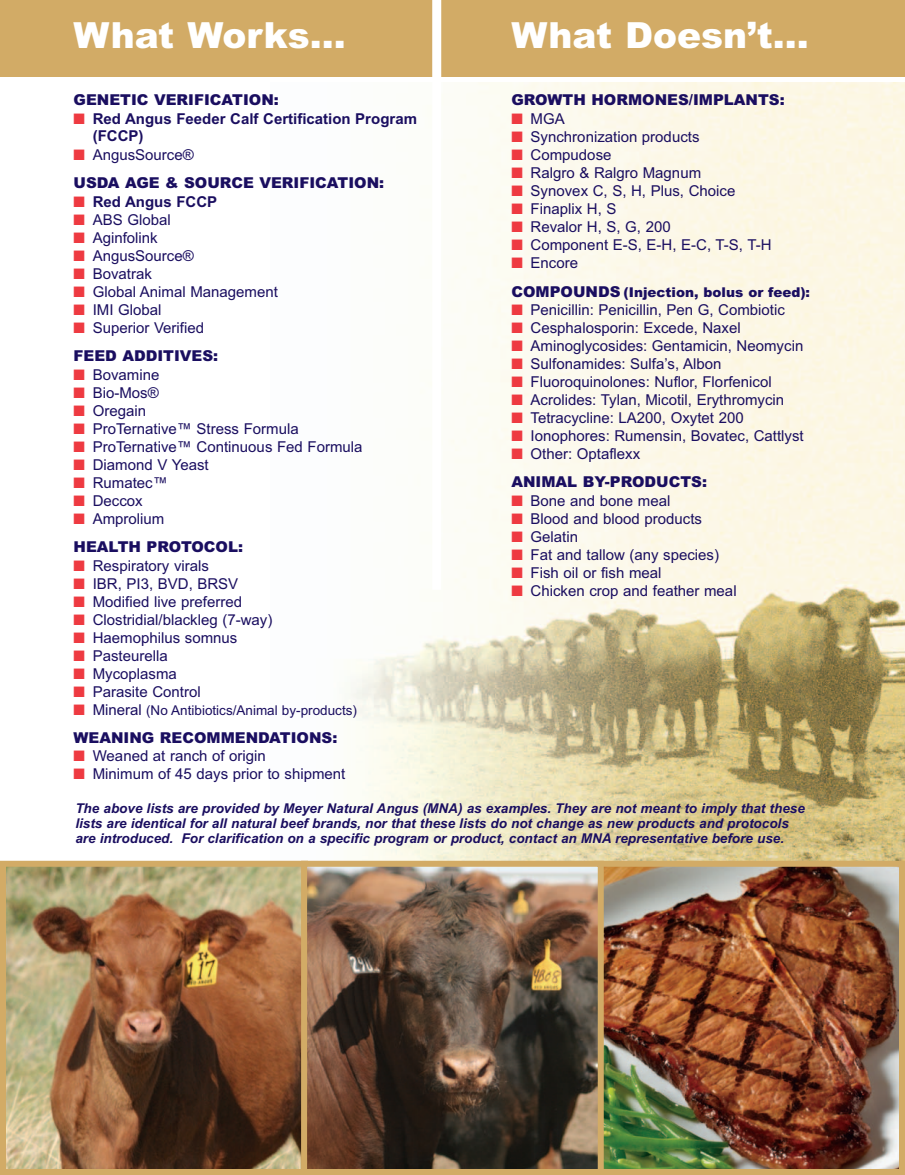
<style>
.page{position:relative;width:905px;height:1175px;background:#fff}
.page>*{position:absolute;margin:0;border:0;box-sizing:border-box;transform-origin:0 0}
.t1{font:900 36px "Arial";color:#fff}
.t2{font:15px/28.2px "Arial";color:#1a0e60}
.t3{font:900 15px/28.2px "Arial";color:#1a0e60}
.t4{font:700 15px/17.5px "Arial";color:#1a0e60}
.t5{font:italic 700 13.5px/15px "Arial";color:#1a0e60}
.t6{font:13.5px "Arial";color:#1a0e60}
.t7{font:900 13.5px "Arial";color:#1a0e60}
.s1{color:#ee3a41}
.s2{font-weight:400}
.s3{font-weight:900}
.s4{font-size:15px}
</style>
<div class="page">
<img style="left:349px;top:83px;width:555px;height:777px">
<div style="left:0;top:0;width:904px;height:76px;background:#d2ab66"></div>
<div style="left:432px;top:0;width:9px;height:590px;background:#fff"></div>
<img style="left:603px;top:867px;width:294px;height:300px">
<div style="left:594px;top:860px;width:310px;height:314px;border:6px solid #d2ab66"></div>
<img style="left:7px;top:867px;width:294px;height:300px">
<div style="left:0;top:860px;width:308px;height:314px;border:6px solid #d2ab66"></div>
<svg style="left:308px;top:867px;width:288px;height:300px;background:#634e3e"></svg>
<div style="left:301px;top:860px;width:302px;height:314px;border:6px solid #d2ab66"></div>
<h1 class="t1" style="left:74px;top:15px;width:274px">What Works…</h1>
<p class="t3" style="left:74px;top:86px;width:207px">GENETIC VERIFICATION:</p>
<p class="t4" style="left:93px;top:110px;width:326px;text-indent:-19px"><span class="s1">■</span> Red Angus Feeder Calf Certification Program (FCCP)</p>
<p class="t3" style="left:74px;top:141px;width:312px"><span class="s1">■</span> <span class="s2">AngusSource®<br></span>USDA AGE &amp; SOURCE VERIFICATION:</p>
<p class="t4" style="left:74px;top:193px;width:145px"><span class="s1">■</span> Red Angus FCCP</p>
<p class="t2" style="left:74px;top:205px;width:99px"><span class="s1">■</span> ABS Global</p>
<p class="t2" style="left:74px;top:223px;width:86px"><span class="s1">■</span> Aginfolink</p>
<p class="t2" style="left:74px;top:241px;width:122px"><span class="s1">■</span> AngusSource®</p>
<p class="t2" style="left:74px;top:259px;width:80px"><span class="s1">■</span> Bovatrak</p>
<p class="t2" style="left:74px;top:277px;width:206px"><span class="s1">■</span> Global Animal Management</p>
<p class="t2" style="left:74px;top:295px;width:89px"><span class="s1">■</span> IMI Global</p>
<p class="t2" style="left:74px;top:313px;width:146px"><span class="s1">■</span> Superior Verified<br><span class="s3">FEED ADDITIVES:</span></p>
<p class="t2" style="left:74px;top:360px;width:87px"><span class="s1">■</span> Bovamine</p>
<p class="t2" style="left:74px;top:378px;width:87px"><span class="s1">■</span> Bio-Mos®</p>
<p class="t2" style="left:74px;top:396px;width:74px"><span class="s1">■</span> Oregain</p>
<p class="t2" style="left:74px;top:414px;width:227px"><span class="s1">■</span> ProTernative™ Stress Formula</p>
<p class="t2" style="left:74px;top:432px;width:290px"><span class="s1">■</span> ProTernative™ Continuous Fed Formula</p>
<p class="t2" style="left:74px;top:450px;width:137px"><span class="s1">■</span> Diamond V Yeast</p>
<p class="t2" style="left:74px;top:468px;width:96px"><span class="s1">■</span> Rumatec™</p>
<p class="t2" style="left:74px;top:486px;width:71px"><span class="s1">■</span> Deccox</p>
<p class="t3" style="left:74px;top:504px;width:171px"><span class="s1">■</span> <span class="s2">Amprolium<br></span>HEALTH PROTOCOL:</p>
<p class="t2" style="left:74px;top:551px;width:137px"><span class="s1">■</span> Respiratory virals</p>
<p class="t2" style="left:74px;top:569px;width:166px"><span class="s1">■</span> IBR, PI3, BVD, BRSV</p>
<p class="t2" style="left:74px;top:587px;width:170px"><span class="s1">■</span> Modified live preferred</p>
<p class="t2" style="left:74px;top:605px;width:200px"><span class="s1">■</span> Clostridial/blackleg (7-way)</p>
<p class="t2" style="left:74px;top:623px;width:165px"><span class="s1">■</span> Haemophilus somnus</p>
<p class="t2" style="left:74px;top:641px;width:96px"><span class="s1">■</span> Pasteurella</p>
<p class="t2" style="left:74px;top:659px;width:105px"><span class="s1">■</span> Mycoplasma</p>
<p class="t2" style="left:74px;top:677px;width:129px"><span class="s1">■</span> Parasite Control</p>
<p class="t6" style="left:74px;top:702px;width:285px"><span class="s1">■</span> <span class="s4">Mineral</span> (No Antibiotics/Animal by-products)</p>
<p class="t3" style="left:74px;top:723px;width:265px">WEANING RECOMMENDATIONS:</p>
<p class="t2" style="left:74px;top:742px;width:194px"><span class="s1">■</span> Weaned at ranch of origin</p>
<p class="t2" style="left:74px;top:760px;width:273px"><span class="s1">■</span> Minimum of 45 days prior to shipment</p>
<h1 class="t1" style="left:511px;top:15px;width:299px">What Doesn’t…</h1>
<p class="t3" style="left:511px;top:86px;width:275px">GROWTH HORMONES/IMPLANTS:</p>
<p class="t2" style="left:511px;top:105px;width:55px"><span class="s1">■</span> MGA</p>
<p class="t2" style="left:511px;top:123px;width:190px"><span class="s1">■</span> Synchronization products</p>
<p class="t2" style="left:511px;top:141px;width:102px"><span class="s1">■</span> Compudose</p>
<p class="t2" style="left:511px;top:159px;width:191px"><span class="s1">■</span> Ralgro &amp; Ralgro Magnum</p>
<p class="t2" style="left:511px;top:177px;width:225px"><span class="s1">■</span> Synovex C, S, H, Plus, Choice</p>
<p class="t2" style="left:511px;top:195px;width:107px"><span class="s1">■</span> Finaplix H, S</p>
<p class="t2" style="left:511px;top:213px;width:161px"><span class="s1">■</span> Revalor H, S, G, 200</p>
<p class="t2" style="left:511px;top:231px;width:261px"><span class="s1">■</span> Component E-S, E-H, E-C, T-S, T-H</p>
<p class="t2" style="left:511px;top:249px;width:68px"><span class="s1">■</span> Encore</p>
<p class="t7" style="left:511px;top:285px;width:300px"><span class="s4">COMPOUNDS</span> (Injection, bolus or feed):</p>
<p class="t2" style="left:511px;top:296px;width:275px"><span class="s1">■</span> Penicillin: Penicillin, Pen G, Combiotic</p>
<p class="t2" style="left:511px;top:314px;width:231px"><span class="s1">■</span> Cesphalosporin: Excede, Naxel</p>
<p class="t2" style="left:511px;top:332px;width:293px"><span class="s1">■</span> Aminoglycosides: Gentamicin, Neomycin</p>
<p class="t2" style="left:511px;top:350px;width:211px"><span class="s1">■</span> Sulfonamides: Sulfa’s, Albon</p>
<p class="t2" style="left:511px;top:368px;width:262px"><span class="s1">■</span> Fluoroquinolones: Nuflor, Florfenicol</p>
<p class="t2" style="left:511px;top:386px;width:274px"><span class="s1">■</span> Acrolides: Tylan, Micotil, Erythromycin</p>
<p class="t2" style="left:511px;top:404px;width:234px"><span class="s1">■</span> Tetracycline: LA200, Oxytet 200</p>
<p class="t2" style="left:511px;top:422px;width:294px"><span class="s1">■</span> Ionophores: Rumensin, Bovatec, Cattlyst</p>
<p class="t3" style="left:511px;top:440px;width:197px"><span class="s1">■</span> <span class="s2">Other: Optaflexx<br></span>ANIMAL BY-PRODUCTS:</p>
<p class="t2" style="left:511px;top:486px;width:160px"><span class="s1">■</span> Bone and bone meal</p>
<p class="t2" style="left:511px;top:504px;width:192px"><span class="s1">■</span> Blood and blood products</p>
<p class="t2" style="left:511px;top:522px;width:68px"><span class="s1">■</span> Gelatin</p>
<p class="t2" style="left:511px;top:540px;width:209px"><span class="s1">■</span> Fat and tallow (any species)</p>
<p class="t2" style="left:511px;top:558px;width:152px"><span class="s1">■</span> Fish oil or fish meal</p>
<p class="t2" style="left:511px;top:576px;width:227px"><span class="s1">■</span> Chicken crop and feather meal</p>
<p class="t5" style="left:75px;top:801px;width:731px">The above lists are provided by Meyer Natural Angus (MNA) as examples. They are not meant to imply that these lists are identical for all natural beef brands, nor that these lists do not change as new products and protocols are introduced. For clarification on a specific program or product, contact an MNA representative before use.</p>
</div>
